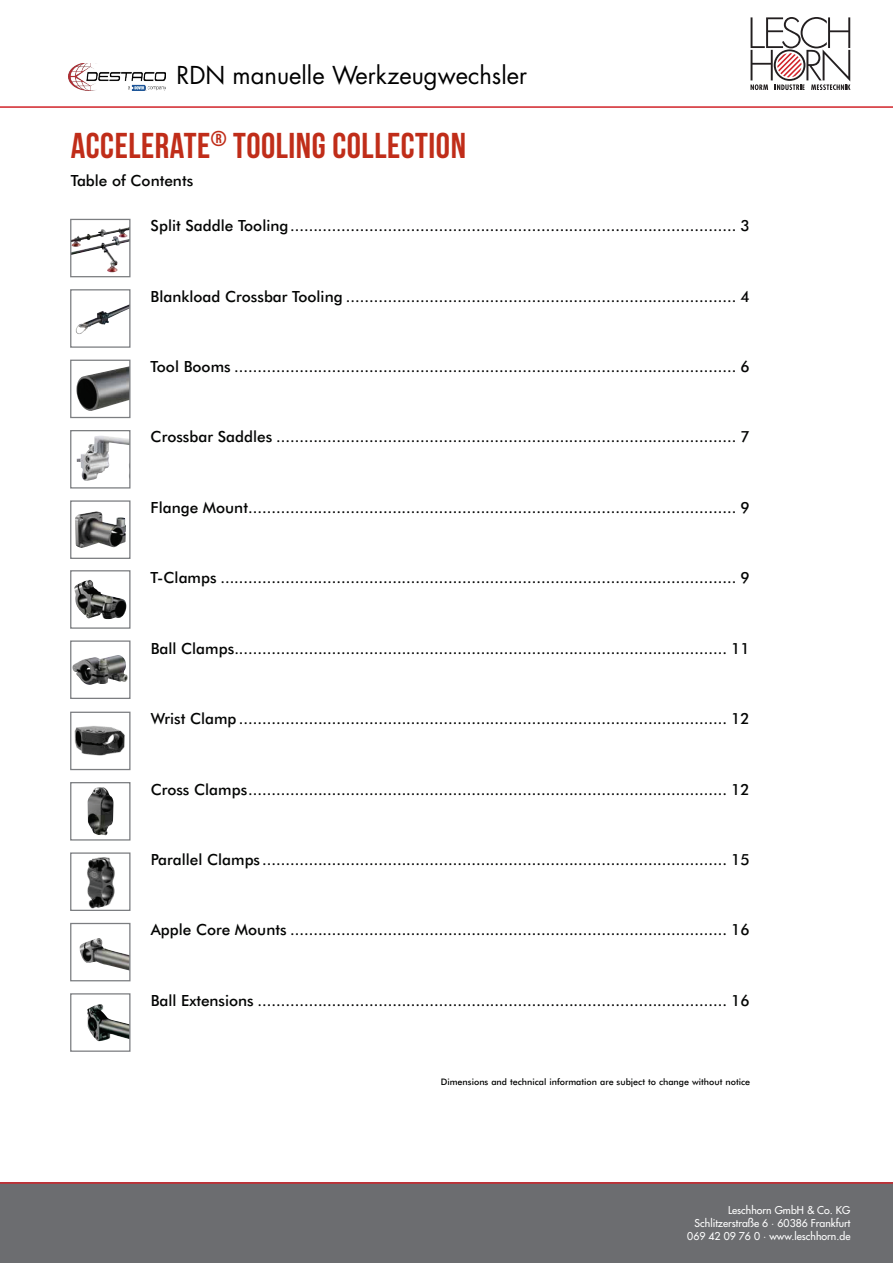
<style>
.page{position:relative;width:893px;height:1263px;background:#fff}
.page>*{position:absolute;margin:0;border:0;box-sizing:border-box;transform-origin:0 0}
.t1{font:35.85px "Bebas Neue";letter-spacing:.015em;color:#c02d19}
.t2{font:24px "Futura Std";color:#000}
.t3{font:500 15.45px "Futura BT";color:#040504}
.t4{font:500 10.5px/12.6px "Futura Std";color:#fff;text-align:right}
.t5{font:500 9px "Futura BT";color:#040504}
.s1{font-weight:400}
</style>
<div class="page">
<div style="left:0;top:1182px;width:893px;height:81px;background:#6c6d70"></div>
<hr style="left:0;top:1182px;width:893px;height:2px;background:#d1232a">
<hr style="left:0;top:106px;width:893px;height:2px;background:#d1232a">
<svg style="left:750px;top:17px;width:100px;height:73px"></svg>
<img style="left:72px;top:227px;width:57px;height:28px">
<div style="left:70px;top:219px;width:61px;height:58px;border:1px solid #7c7e81"></div>
<img style="left:76px;top:304px;width:53px;height:30px">
<div style="left:70px;top:289px;width:61px;height:59px;border:1px solid #7c7e81"></div>
<img style="left:76px;top:366px;width:53px;height:45px">
<div style="left:70px;top:360px;width:61px;height:58px;border:1px solid #7c7e81"></div>
<img style="left:77px;top:436px;width:52px;height:45px">
<div style="left:70px;top:430px;width:61px;height:58px;border:1px solid #7c7e81"></div>
<img style="left:75px;top:511px;width:51px;height:37px">
<div style="left:70px;top:500px;width:61px;height:59px;border:1px solid #7c7e81"></div>
<img style="left:74px;top:580px;width:52px;height:39px">
<div style="left:70px;top:570px;width:61px;height:59px;border:1px solid #7c7e81"></div>
<img style="left:72px;top:655px;width:56px;height:30px">
<div style="left:70px;top:640px;width:61px;height:59px;border:1px solid #7c7e81"></div>
<img style="left:88px;top:787px;width:25px;height:48px">
<div style="left:70px;top:782px;width:61px;height:58px;border:1px solid #7c7e81"></div>
<img style="left:87px;top:857px;width:28px;height:52px">
<div style="left:70px;top:852px;width:61px;height:59px;border:1px solid #7c7e81"></div>
<img style="left:80px;top:938px;width:49px;height:32px">
<div style="left:70px;top:923px;width:61px;height:58px;border:1px solid #7c7e81"></div>
<img style="left:87px;top:1004px;width:42px;height:37px">
<div style="left:70px;top:993px;width:61px;height:59px;border:1px solid #7c7e81"></div>
<img style="left:74px;top:726px;width:51px;height:30px">
<div style="left:70px;top:712px;width:61px;height:58px;border:1px solid #7c7e81"></div>
<img style="left:68px;top:64px;width:97px;height:26px">
<h2 class="t2" style="left:176px;top:59px;width:352px">RDN manuelle Werkzeugwechsler</h2>
<h1 class="t1" style="left:71px;top:126px;width:397px">ACCELERATE<sup>®</sup> TOOLING COLLECTION</h1>
<p class="t3" style="left:71px;top:171px;width:124px">Table of Contents</p>
<p class="t3" style="left:151px;top:216px;width:600px">Split Saddle Tooling ................................................................................................ 3</p>
<p class="t3" style="left:151px;top:287px;width:600px">Blankload Crossbar Tooling .................................................................................... 4</p>
<p class="t3" style="left:151px;top:357px;width:600px">Tool Booms ............................................................................................................ 6</p>
<p class="t3" style="left:151px;top:428px;width:600px">Crossbar Saddles ................................................................................................... 7</p>
<p class="t3" style="left:151px;top:498px;width:600px">Flange Mount ......................................................................................................... 9</p>
<p class="t3" style="left:151px;top:568px;width:600px">T-Clamps ............................................................................................................... 9</p>
<p class="t3" style="left:151px;top:639px;width:600px">Ball Clamps .......................................................................................................... 11</p>
<p class="t3" style="left:151px;top:709px;width:600px">Wrist Clamp ......................................................................................................... 12</p>
<p class="t3" style="left:151px;top:780px;width:600px">Cross Clamps ....................................................................................................... 12</p>
<p class="t3" style="left:151px;top:850px;width:600px">Parallel Clamps .................................................................................................... 15</p>
<p class="t3" style="left:151px;top:920px;width:600px">Apple Core Mounts .............................................................................................. 16</p>
<p class="t3" style="left:151px;top:991px;width:600px">Ball Extensions ..................................................................................................... 16</p>
<p class="t5" style="left:441px;top:1076px;width:311px">Dimensions and technical information are subject to change without notice</p>
<p class="t4" style="left:687px;top:1204px;width:165px">Leschhorn GmbH &amp; Co. KG<br>Schlitzerstraße 6 <span class="s1">·</span> 60386 Frankfurt<br>069 42 09 76 0 <span class="s1">·</span> www.leschhorn.de</p>
</div>
